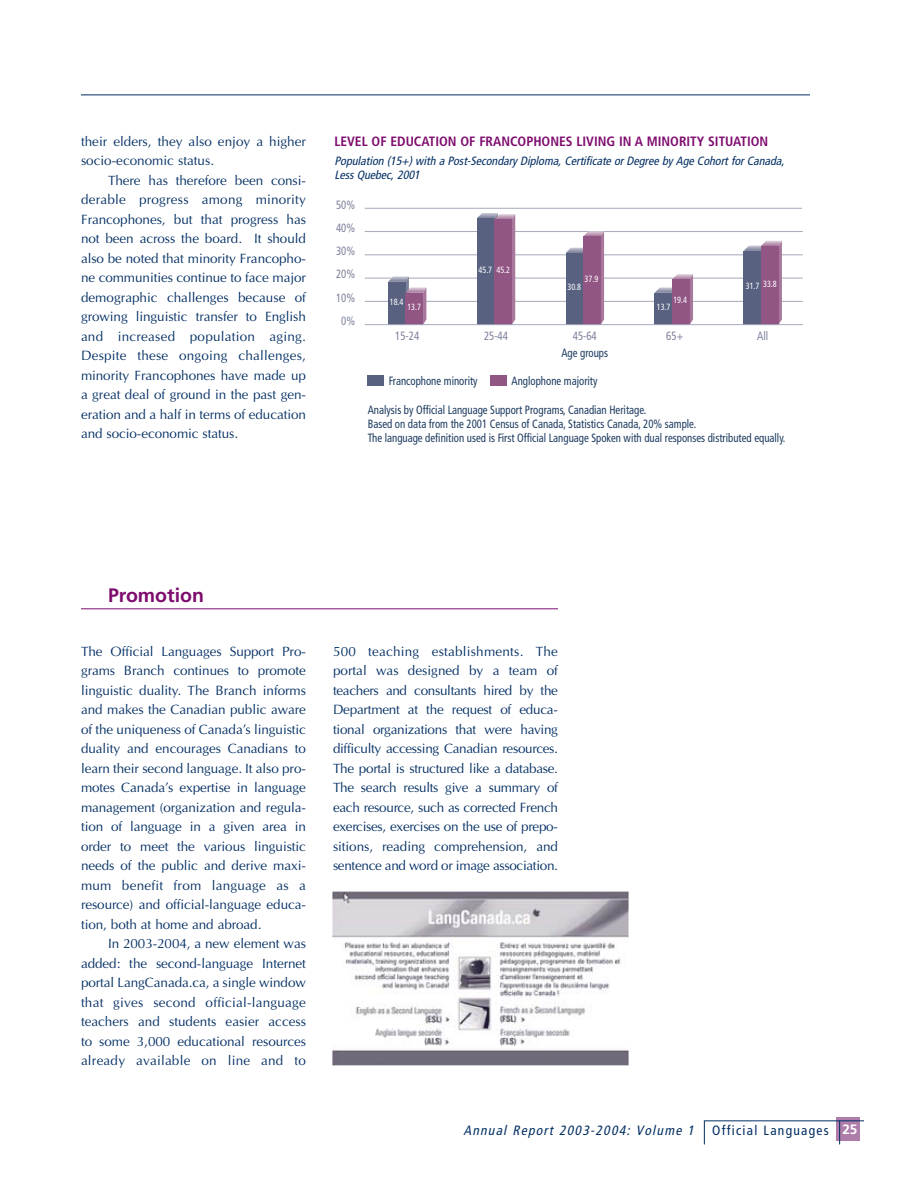
<style>
.page{position:relative;width:918px;height:1188px;background:#fff}
.page>*{position:absolute;margin:0;border:0;box-sizing:border-box;transform-origin:0 0}
.t1{font:700 19.5px "Frutiger";color:#7e0c6e}
.t2{font:13.5px/19.5px "Optima";letter-spacing:-.005em;color:#002d62;text-align:justify}
.t3{font:700 condensed 13.5px "Frutiger";color:#7e0c6e}
.t4{font:italic condensed 13.5px "Frutiger";color:#002d62}
.t5{font:condensed 12px/14.4px "Frutiger";color:#1d3b60;scale:.9 1}
.t6{font:italic condensed 12px/14.4px "Frutiger";color:#002d62}
.t7{font:condensed 12px "Frutiger";color:#7d819b;scale:.9 1}
.t8{font:condensed 9px "Frutiger";color:#fff;scale:.9 1}
.s1{font-style:normal}
.s2{font-weight:700;font-style:normal;font-stretch:normal;color:#fff}
</style>
<div class="page">
<div style="left:837px;top:1117px;width:23px;height:24px;background:#af7da9"></div>
<svg style="left:839px;top:1121px;width:1px;height:23px"></svg>
<svg style="left:704px;top:1121px;width:1px;height:23px"></svg>
<hr style="left:704px;top:1120px;width:160px;height:1px;background:#002d62">
<hr style="left:81px;top:608px;width:477px;height:1px;background:#7e0c6e">
<img style="left:333px;top:891px;width:296px;height:175px">
<hr style="left:81px;top:94px;width:729px;height:1px;background:#002d62">
<hr style="left:365px;top:231px;width:438px;height:1px;background:#a7a9bb">
<hr style="left:365px;top:301px;width:438px;height:1px;background:#a7a9bb">
<hr style="left:365px;top:278px;width:438px;height:1px;background:#a7a9bb">
<hr style="left:365px;top:254px;width:438px;height:1px;background:#a7a9bb">
<hr style="left:365px;top:208px;width:437px;height:1px;background:#a7a9bb">
<div style="left:491px;top:376px;width:16px;height:10px;background:#925685"></div>
<div style="left:368px;top:376px;width:16px;height:10px;background:#586180"></div>
<svg style="left:388px;top:277px;width:38px;height:47px"></svg>
<div style="left:406px;top:293px;width:17px;height:32px;background:#925685"></div>
<svg style="left:477px;top:213px;width:38px;height:111px;background:#6c6b8a"></svg>
<div style="left:494px;top:219px;width:18px;height:106px;background:#925685"></div>
<svg style="left:566px;top:231px;width:38px;height:93px"></svg>
<div style="left:583px;top:236px;width:18px;height:89px;background:#925685"></div>
<svg style="left:655px;top:274px;width:38px;height:50px"></svg>
<div style="left:672px;top:280px;width:18px;height:45px;background:#925685"></div>
<svg style="left:744px;top:241px;width:38px;height:83px;background:#82668b"></svg>
<hr style="left:365px;top:324px;width:438px;height:1px;background:#a7a9bb">
<p class="t2" style="left:81px;top:133px;width:227px">their elders, they also enjoy a higher socio-economic status.</p>
<p class="t2" style="left:81px;top:172px;width:227px;text-indent:27px">There has therefore been consi&shy;derable progress among minority Francophones, but that progress has not been across the board. It should also be noted that minority Francopho&shy;ne communities continue to face major demographic challenges because of growing linguistic transfer to English and increased population aging.<br>Despite these ongoing challenges, minority Francophones have made up a great deal of ground in the past gen&shy;eration and a half in terms of education and socio-economic status.</p>
<p class="t3" style="left:334px;top:135px;width:435px">LEVEL OF EDUCATION OF FRANCOPHONES LIVING IN A MINORITY SITUATION</p>
<p class="t6" style="left:334px;top:154px;width:454px">Population (15+)with a Post-Secondary Diploma,Certificate orDegree by Age CohortforCanada,<br>LessQuebec,2001</p>
<p class="t7" style="left:336px;top:200px;width:23px">50%</p>
<p class="t7" style="left:336px;top:223px;width:23px">40%</p>
<p class="t7" style="left:336px;top:246px;width:23px">30%</p>
<p class="t7" style="left:336px;top:269px;width:23px">20%</p>
<p class="t7" style="left:336px;top:293px;width:23px">10%</p>
<p class="t7" style="left:341px;top:316px;width:17px">0%</p>
<p class="t8" style="left:390px;top:298px;width:17px">18.4</p>
<p class="t8" style="left:407px;top:303px;width:17px">13.7</p>
<p class="t8" style="left:479px;top:266px;width:17px">45.7</p>
<p class="t8" style="left:496px;top:267px;width:17px">45.2</p>
<p class="t8" style="left:585px;top:275px;width:17px">37.9</p>
<p class="t8" style="left:568px;top:284px;width:17px">30.8</p>
<p class="t8" style="left:673px;top:297px;width:17px">19.4</p>
<p class="t8" style="left:657px;top:303px;width:17px">13.7</p>
<p class="t8" style="left:763px;top:280px;width:17px">33.8</p>
<p class="t8" style="left:746px;top:283px;width:17px">31.7</p>
<p class="t7" style="left:395px;top:331px;width:28px">15-24</p>
<p class="t7" style="left:484px;top:331px;width:28px">25-44</p>
<p class="t7" style="left:573px;top:331px;width:28px">45-64</p>
<p class="t7" style="left:666px;top:331px;width:20px">65+</p>
<p class="t7" style="left:757px;top:331px;width:14px">All</p>
<p class="t5" style="left:561px;top:347px;width:53px">Age groups</p>
<p class="t5" style="left:389px;top:375px;width:100px">Francophone minority</p>
<p class="t5" style="left:512px;top:375px;width:97px">Anglophone majority</p>
<p class="t5" style="left:368px;top:403px;width:466px">Analysis by Official Language Support Programs, Canadian Heritage.<br>Based on data from the 2001 Census of Canada, Statistics Canada, 20% sample.<br>The language definition used is First Official Language Spoken with dual responses distributed equally.</p>
<h1 class="t1" style="left:108px;top:587px;width:98px">Promotion</h1>
<p class="t2" style="left:81px;top:643px;width:227px">The Official Languages Support Pro&shy;grams Branch continues to promote linguistic duality. The Branch informs and makes the Canadian public aware of the uniqueness of Canada’s linguistic duality and encourages Canadians to learn their second language. It also pro&shy;motes Canada’s expertise in language management (organization and regula&shy;tion of language in a given area in order to meet the various linguistic needs of the public and derive maxi&shy;mum benefit from language as a resource) and official-language educa&shy;tion, both at home and abroad.</p>
<p class="t2" style="left:81px;top:935px;width:227px;text-indent:27px">In 2003-2004, a new element was added: the second-language Internet portal LangCanada.ca, a single window that gives second official-language teachers and students easier access to some 3,000 educational resources already available on line and to</p>
<p class="t2" style="left:333px;top:643px;width:227px">500 teaching establishments. The portal was designed by a team of teachers and consultants hired by the Department at the request of educa&shy;tional organizations that were having difficulty accessing Canadian resources.<br>The portal is structured like a database.<br>The search results give a summary of each resource, such as corrected French exercises, exercises on the use of prepo&shy;sitions, reading comprehension, and sentence and word or image association.</p>
<p class="t4" style="left:463px;top:1124px;width:396px">Annual Report 2003-2004: Volume 1 <span class="s1">O ff i c i a l L a n g u a g e s</span> <span class="s2">25</span></p>
</div>
